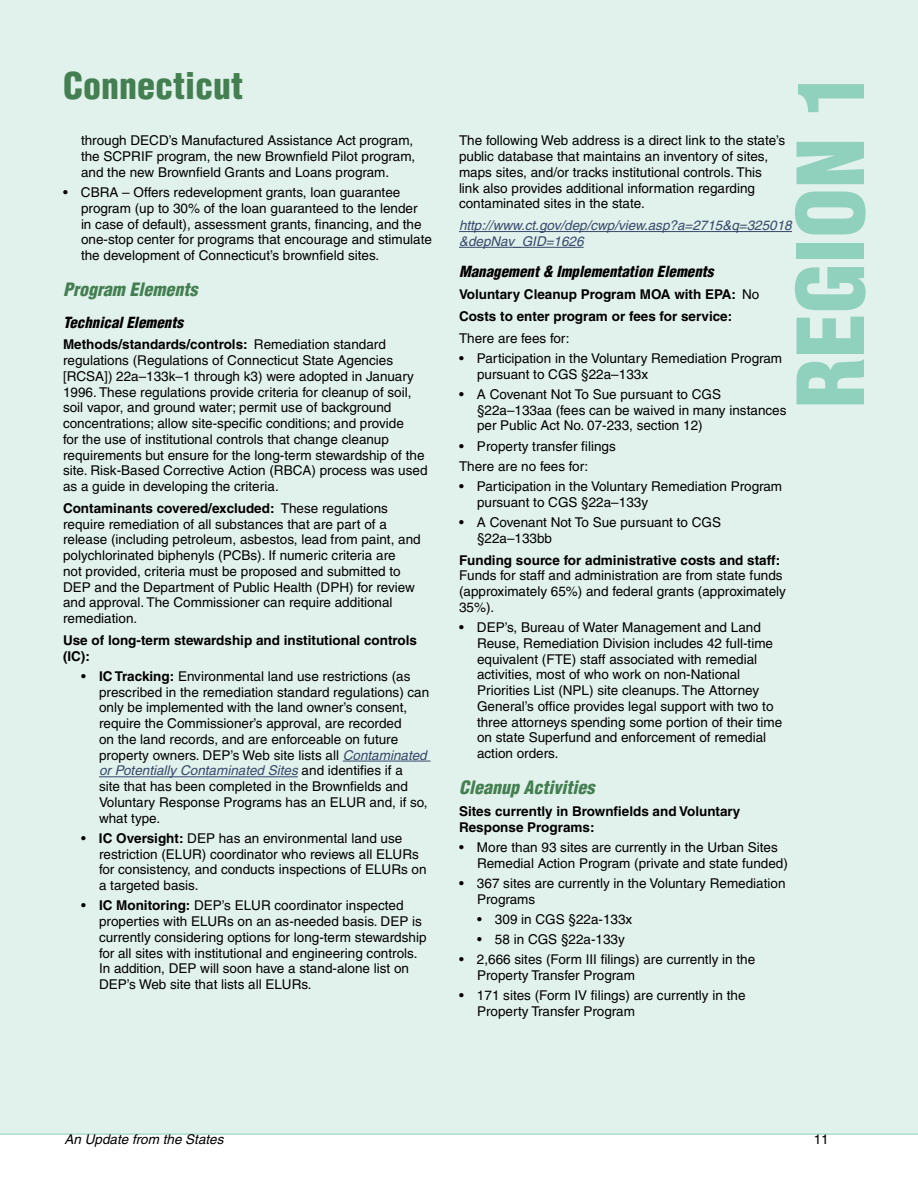
<style>
.page{position:relative;width:918px;height:1188px;background:#fff}
.page>*{position:absolute;margin:0;border:0;box-sizing:border-box;transform-origin:0 0}
.t1{font:900 condensed 90px "Helvetica";color:#90d1be}
.State_Name{font:900 condensed 36px "Helvetica";color:#437f51}
.States_Subhead{font:italic 900 condensed 18px "Helvetica";color:#437f51}
.Elements_Subhead{font:italic 900 condensed 15px "Helvetica";color:#000}
.Hanging_indent{font:13.5px/15.8px "Helvetica";color:#000}
.Body_text{font:13.5px/15.8px "Helvetica";color:#000}
.Hanging_indent_2{font:13.5px/15.8px "Helvetica";color:#000}
.Body_text-2{font:700 13.5px/15.8px "Helvetica";color:#000}
.Hyperlink{font:italic 13.5px/15.8px "Helvetica";color:#37496c}
.t2{font:italic 13.5px "Helvetica";color:#000}
.s1{font-weight:700}
.s2{font-style:italic;color:#37496c}
.s3{font-weight:400}
</style>
<div class="page">
<div style="left:0;top:0;width:918px;height:1134px;background:#e1f1eb"></div>
<hr style="left:0;top:1134px;width:918px;height:1px;background:#90d1be">
<hr style="left:343px;top:761px;width:88px;height:1px;background:#37496c">
<hr style="left:99px;top:776px;width:199px;height:1px;background:#37496c">
<hr style="left:459px;top:231px;width:333px;height:1px;background:#37496c">
<hr style="left:459px;top:247px;width:125px;height:1px;background:#37496c">
<p class="State_Name" style="left:63px;top:63px;width:181px">Connecticut</p>
<p class="Hanging_indent" style="left:81px;top:133px;width:336px">through DECD’s Manufactured Assistance Act program, the SCPRIF program, the new Brownfield Pilot program, and the new Brownfield Grants and Loans program.</p>
<p class="Hanging_indent" style="left:81px;top:185px;width:352px;text-indent:-18px">• CBRA – Offers redevelopment grants, loan guarantee program (up to 30% of the loan guaranteed to the lender<br>in case of default), assessment grants, financing, and the one-stop center for programs that encourage and stimulate the development of Connecticut’s brownfield sites.</p>
<p class="States_Subhead" style="left:63px;top:278px;width:136px">Program Elements</p>
<p class="Elements_Subhead" style="left:63px;top:313px;width:122px">Technical Elements</p>
<p class="Body_text" style="left:63px;top:337px;width:366px"><span class="s1">Methods/standards/controls:</span> Remediation standard regulations (Regulations of Connecticut State Agencies [RCSA]) 22a–133k–1 through k3) were adopted in January 1996. These regulations provide criteria for cleanup of soil, soil vapor, and ground water; permit use of background concentrations; allow site-specific conditions; and provide<br>for the use of institutional controls that change cleanup requirements but ensure for the long-term stewardship of the site. Risk-Based Corrective Action (RBCA) process was used as a guide in developing the criteria.</p>
<p class="Body_text" style="left:63px;top:500px;width:359px"><span class="s1">Contaminants covered/excluded:</span> These regulations require remediation of all substances that are part of a release (including petroleum, asbestos, lead from paint, and polychlorinated biphenyls (PCBs). If numeric criteria are<br>not provided, criteria must be proposed and submitted to DEP and the Department of Public Health (DPH) for review and approval. The Commissioner can require additional remediation.</p>
<p class="Body_text-2" style="left:63px;top:632px;width:356px">Use of long-term stewardship and institutional controls (IC):</p>
<p class="Hanging_indent_2" style="left:99px;top:668px;width:332px;text-indent:-18px">• <span class="s1">IC Tracking:</span> Environmental land use restrictions (as prescribed in the remediation standard regulations) can only be implemented with the land owner’s consent, require the Commissioner’s approval, are recorded<br>on the land records, and are enforceable on future property owners. DEP’s Web site lists all <span class="s2">Contaminated or Potentially Contaminated Sites</span> and identifies if a<br>site that has been completed in the Brownfields and Voluntary Response Programs has an ELUR and, if so, what type.</p>
<p class="Hanging_indent_2" style="left:99px;top:830px;width:329px;text-indent:-18px">• <span class="s1">IC Oversight:</span> DEP has an environmental land use restriction (ELUR) coordinator who reviews all ELURs for consistency, and conducts inspections of ELURs on a targeted basis.</p>
<p class="Hanging_indent_2" style="left:99px;top:898px;width:329px;text-indent:-18px">• <span class="s1">IC Monitoring:</span> DEP’s ELUR coordinator inspected properties with ELURs on an as-needed basis. DEP is currently considering options for long-term stewardship for all sites with institutional and engineering controls.<br>In addition, DEP will soon have a stand-alone list on DEP’s Web site that lists all ELURs.</p>
<h1 class="t1" style="left:774px;top:408px;width:339px;rotate:-90deg">REGION 1</h1>
<p class="Body_text" style="left:459px;top:133px;width:328px">The following Web address is a direct link to the state’s public database that maintains an inventory of sites, maps sites, and/or tracks institutional controls. This link also provides additional information regarding contaminated sites in the state.</p>
<p class="Hyperlink" style="left:459px;top:218px;width:334px">http://www.ct.gov/dep/cwp/view.asp?a=2715&amp;q=325018 &amp;depNav_GID=1626</p>
<p class="Elements_Subhead" style="left:459px;top:262px;width:256px">Management &amp; Implementation Elements</p>
<p class="Body_text-2" style="left:459px;top:286px;width:302px">Voluntary Cleanup Program MOA with EPA: <span class="s3">No</span></p>
<p class="Body_text-2" style="left:459px;top:308px;width:275px">Costs to enter program or fees for service:</p>
<p class="Body_text" style="left:459px;top:330px;width:112px">There are fees for:</p>
<p class="Hanging_indent" style="left:477px;top:350px;width:307px;text-indent:-18px">• Participation in the Voluntary Remediation Program pursuant to CGS §22a–133x</p>
<p class="Hanging_indent" style="left:477px;top:386px;width:311px;text-indent:-18px">• A Covenant Not To Sue pursuant to CGS §22a–133aa (fees can be waived in many instances per Public Act No. 07-233, section 12)</p>
<p class="Hanging_indent" style="left:459px;top:438px;width:158px">• Property transfer filings</p>
<p class="Hanging_indent" style="left:459px;top:458px;width:131px">There are no fees for:</p>
<p class="Hanging_indent" style="left:477px;top:479px;width:307px;text-indent:-18px">• Participation in the Voluntary Remediation Program pursuant to CGS §22a–133y</p>
<p class="Hanging_indent" style="left:477px;top:515px;width:246px;text-indent:-18px">• A Covenant Not To Sue pursuant to CGS §22a–133bb</p>
<p class="Body_text" style="left:459px;top:552px;width:328px"><span class="s1">Funding source for administrative costs and staff:<br></span>Funds for staff and administration are from state funds (approximately 65%) and federal grants (approximately 35%).</p>
<p class="Hanging_indent" style="left:477px;top:620px;width:307px;text-indent:-18px">• DEP’s, Bureau of Water Management and Land Reuse, Remediation Division includes 42 full-time equivalent (FTE) staff associated with remedial activities, most of who work on non-National Priorities List (NPL) site cleanups. The Attorney General’s office provides legal support with two to three attorneys spending some portion of their time on state Superfund and enforcement of remedial action orders.</p>
<p class="States_Subhead" style="left:459px;top:776px;width:137px">Cleanup Activities</p>
<p class="Body_text-2" style="left:459px;top:803px;width:283px">Sites currently in Brownfields and Voluntary<br>Response Programs:</p>
<p class="Hanging_indent" style="left:477px;top:839px;width:312px;text-indent:-18px">• More than 93 sites are currently in the Urban Sites<br>Remedial Action Program (private and state funded)</p>
<p class="Hanging_indent" style="left:477px;top:875px;width:310px;text-indent:-18px">• 367 sites are currently in the Voluntary Remediation<br>Programs</p>
<p class="Hanging_indent_2" style="left:477px;top:911px;width:157px">• 309 in CGS §22a-133x</p>
<p class="Hanging_indent_2" style="left:477px;top:932px;width:149px">• 58 in CGS §22a-133y</p>
<p class="Hanging_indent" style="left:477px;top:952px;width:280px;text-indent:-18px">• 2,666 sites (Form III filings) are currently in the<br>Property Transfer Program</p>
<p class="Hanging_indent" style="left:477px;top:988px;width:270px;text-indent:-18px">• 171 sites (Form IV filings) are currently in the<br>Property Transfer Program</p>
<p class="t2" style="left:64px;top:1132px;width:161px">An Update from the States</p>
<p class="Body_text" style="left:814px;top:1132px;width:17px">11</p>
</div>
